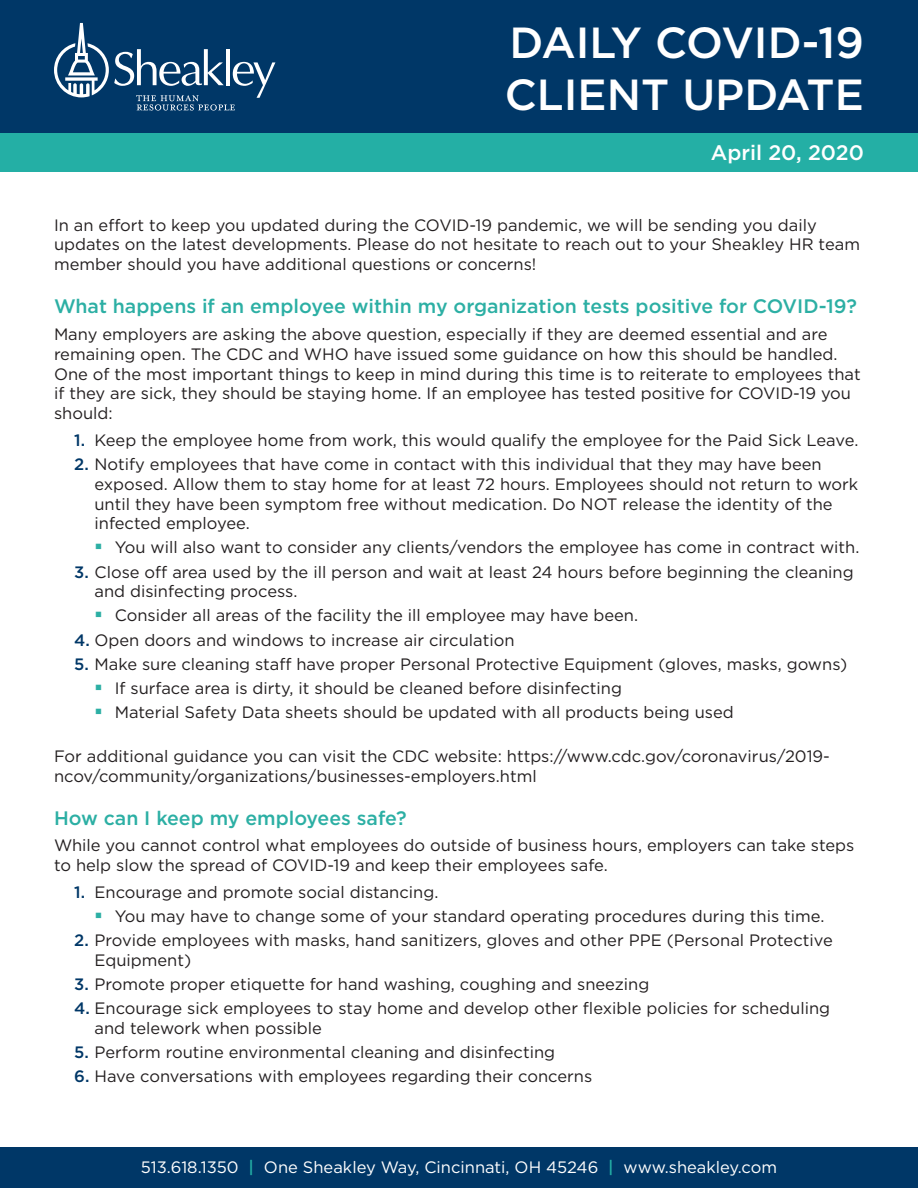
<style>
.page{position:relative;width:918px;height:1188px;background:#fff}
.page>*{position:absolute;margin:0;border:0;box-sizing:border-box;transform-origin:0 0}
.t1{font:500 43.5px/52.2px "Gotham";color:#fff}
.t2{font:500 21px "Gotham";color:#fff}
.t3{font:500 19.5px "Gotham";color:#2cafa4}
.t4{font:16.5px/19.8px "Gotham";color:#231f20}
.t5{font:16.5px "Gotham";color:#fff}
.s1{font-weight:500;color:#003767}
.s2{font-weight:500;color:#24afa5}
</style>
<div class="page">
<div style="left:0;top:0;width:918px;height:134px;background:#003767"></div>
<svg style="left:54px;top:23px;width:221px;height:88px"></svg>
<div style="left:0;top:134px;width:918px;height:38px;background:#24afa5"></div>
<div style="left:0;top:1148px;width:918px;height:40px;background:#003767"></div>
<p class="t1" style="left:505px;top:16px;width:361px">DAILY COVID-19<br>CLIENT UPDATE</p>
<p class="t2" style="left:711px;top:139px;width:155px">April 20, 2020</p>
<p class="t4" style="left:54px;top:215px;width:808px">In an effort to keep you updated during the COVID-19 pandemic, we will be sending you daily updates on the latest developments. Please do not hesitate to reach out to your Sheakley HR team member should you have additional questions or concerns!</p>
<p class="t3" style="left:54px;top:294px;width:805px">What happens if an employee within my organization tests positive for COVID-19?</p>
<p class="t4" style="left:54px;top:324px;width:808px">Many employers are asking the above question, especially if they are deemed essential and are remaining open. The CDC and WHO have issued some guidance on how this should be handled.<br>One of the most important things to keep in mind during this time is to reiterate to employees that if they are sick, they should be staying home. If an employee has tested positive for COVID-19 you should:</p>
<p class="t4" style="left:74px;top:430px;width:786px"><span class="s1">1.</span> Keep the employee home from work, this would qualify the employee for the Paid Sick Leave.</p>
<p class="t4" style="left:94px;top:454px;width:765px;text-indent:-20px"><span class="s1">2.</span> Notify employees that have come in contact with this individual that they may have been exposed. Allow them to stay home for at least 72 hours. Employees should not return to work until they have been symptom free without medication. Do NOT release the identity of the infected employee.</p>
<p class="t4" style="left:115px;top:537px;width:746px">You will also want to consider any clients/vendors the employee has come in contract with.</p>
<p class="t4" style="left:94px;top:561px;width:761px;text-indent:-20px"><span class="s1">3.</span> Close off area used by the ill person and wait at least 24 hours before beginning the cleaning and disinfecting process.</p>
<p class="t4" style="left:115px;top:605px;width:525px">Consider all areas of the facility the ill employee may have been.</p>
<p class="t4" style="left:74px;top:630px;width:442px"><span class="s1">4.</span> Open doors and windows to increase air circulation</p>
<p class="t4" style="left:74px;top:654px;width:775px"><span class="s1">5.</span> Make sure cleaning staff have proper Personal Protective Equipment (gloves, masks, gowns)</p>
<p class="t4" style="left:115px;top:678px;width:509px">If surface area is dirty, it should be cleaned before disinfecting</p>
<p class="t4" style="left:115px;top:702px;width:621px">Material Safety Data sheets should be updated with all products being used</p>
<p class="t4" style="left:54px;top:746px;width:778px">For additional guidance you can visit the CDC website: https://www.cdc.gov/coronavirus/2019- ncov/community/organizations/businesses-employers.html</p>
<p class="t3" style="left:54px;top:805px;width:354px">How can I keep my employees safe?</p>
<p class="t4" style="left:54px;top:835px;width:802px">While you cannot control what employees do outside of business hours, employers can take steps to help slow the spread of COVID-19 and keep their employees safe.</p>
<p class="t4" style="left:74px;top:882px;width:366px"><span class="s1">1.</span> Encourage and promote social distancing.</p>
<p class="t4" style="left:115px;top:906px;width:711px">You may have to change some of your standard operating procedures during this time.</p>
<p class="t4" style="left:94px;top:930px;width:740px;text-indent:-20px"><span class="s1">2.</span> Provide employees with masks, hand sanitizers, gloves and other PPE (Personal Protective<br>Equipment)</p>
<p class="t4" style="left:74px;top:974px;width:577px"><span class="s1">3.</span> Promote proper etiquette for hand washing, coughing and sneezing</p>
<p class="t4" style="left:94px;top:998px;width:737px;text-indent:-20px"><span class="s1">4.</span> Encourage sick employees to stay home and develop other flexible policies for scheduling and telework when possible</p>
<p class="t4" style="left:74px;top:1042px;width:482px"><span class="s1">5.</span> Perform routine environmental cleaning and disinfecting</p>
<p class="t4" style="left:74px;top:1066px;width:519px"><span class="s1">6.</span> Have conversations with employees regarding their concerns</p>
<p class="t5" style="left:141px;top:1156px;width:638px">513.618.1350 <span class="s2">|</span> One Sheakley Way, Cincinnati, OH 45246 <span class="s2">|</span> www.sheakley.com</p>
</div>
